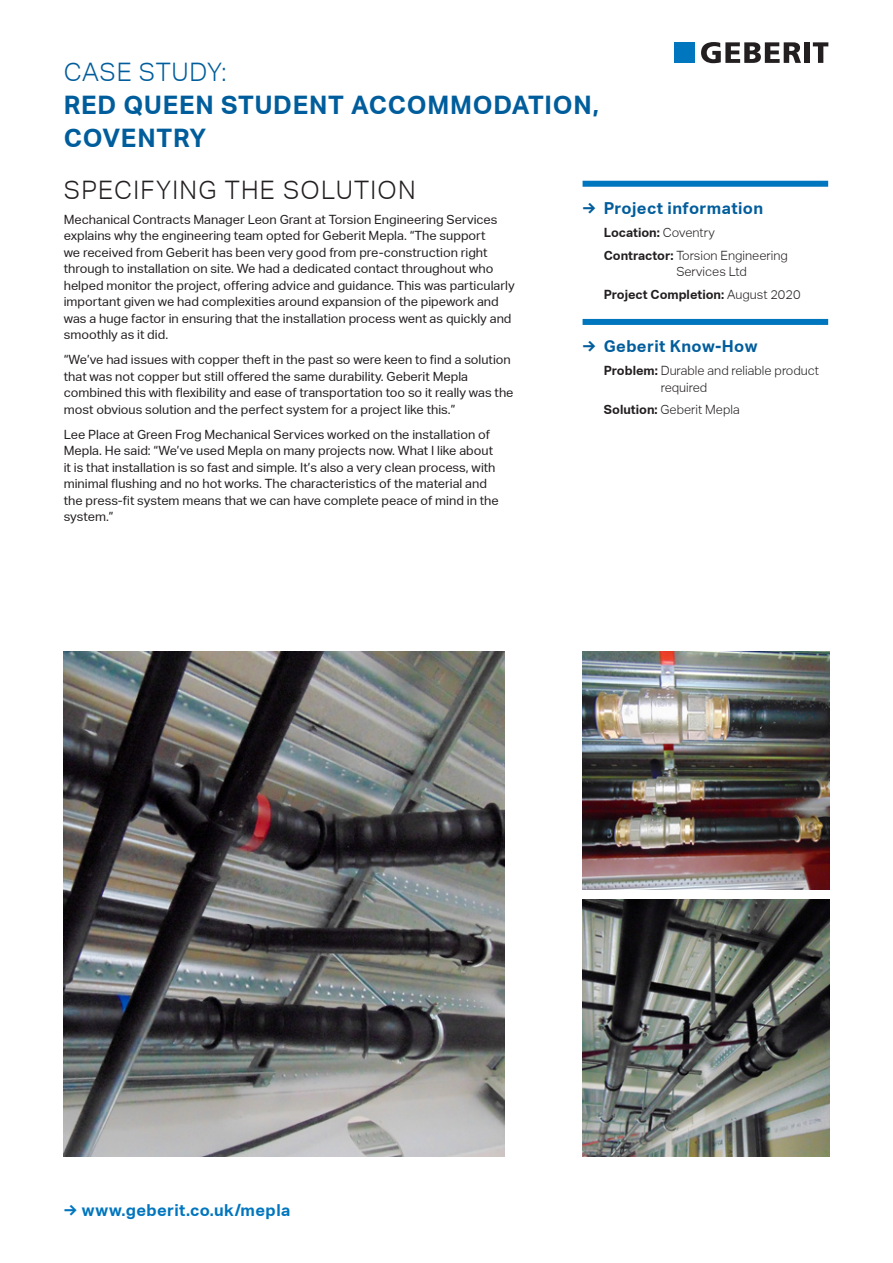
<style>
.page{position:relative;width:893px;height:1263px;background:#fff}
.page>*{position:absolute;margin:0;border:0;box-sizing:border-box;transform-origin:0 0}
.t1{font:700 25.5px/33px "Aktiv Grotesk Geberit";letter-spacing:.03em;color:#005d9c}
.t2{font:300 25.5px "Aktiv Grotesk Geberit";letter-spacing:.05em;color:#231f20}
.t3{font:700 16.5px "Aktiv Grotesk Geberit";letter-spacing:.025em;color:#005d9c}
.t4{font:700 16.5px "Aktiv Grotesk Geberit";letter-spacing:.025em;color:#0076be}
.t5{font:12.75px/16.5px "Aktiv Grotesk Geberit";color:#231f20}
.t6{font:300 12.75px/16.5px "Aktiv Grotesk Geberit";color:#231f20}
.t7{font:700 12.75px "Aktiv Grotesk Geberit";color:#231f20}
.s1{font-weight:300}
.s2{font-weight:700}
</style>
<div class="page">
<svg style="left:701px;top:42px;width:100px;height:21px"></svg>
<div style="left:804px;top:42px;width:6px;height:21px;background:#231f20"></div>
<svg style="left:813px;top:42px;width:15px;height:21px"></svg>
<div style="left:675px;top:42px;width:20px;height:21px;background:#0076be"></div>
<img style="left:583px;top:652px;width:246px;height:238px">
<img style="left:583px;top:899px;width:246px;height:258px">
<img style="left:64px;top:652px;width:440px;height:505px">
<div style="left:583px;top:181px;width:245px;height:6px;background:#0076be"></div>
<div style="left:583px;top:319px;width:245px;height:6px;background:#0076be"></div>
<p class="t1" style="left:64px;top:56px;width:537px"><span class="s1">CASE STUDY:<br></span>RED QUEEN STUDENT ACCOMMODATION,<br>COVENTRY</p>
<p class="t2" style="left:64px;top:175px;width:353px">SPECIFYING THE SOLUTION</p>
<p class="t5" style="left:64px;top:211px;width:452px">Mechanical Contracts Manager Leon Grant at Torsion Engineering Services explains why the engineering team opted for Geberit Mepla. “The support<br>we received from Geberit has been very good from pre-construction right through to installation on site. We had a dedicated contact throughout who helped monitor the project, offering advice and guidance. This was particularly important given we had complexities around expansion of the pipework and was a huge factor in ensuring that the installation process went as quickly and smoothly as it did.</p>
<p class="t5" style="left:64px;top:352px;width:451px">“We’ve had issues with copper theft in the past so were keen to find a solution that was not copper but still offered the same durability. Geberit Mepla combined this with flexibility and ease of transportation too so it really was the most obvious solution and the perfect system for a project like this.”</p>
<p class="t5" style="left:64px;top:426px;width:436px">Lee Place at Green Frog Mechanical Services worked on the installation of Mepla. He said: “We’ve used Mepla on many projects now. What I like about it is that installation is so fast and simple. It’s also a very clean process, with minimal flushing and no hot works. The characteristics of the material and the press-fit system means that we can have complete peace of mind in the system.”</p>
<p class="t3" style="left:583px;top:198px;width:182px">→ Project information</p>
<p class="t7" style="left:604px;top:225px;width:113px">Location: <span class="s1">Coventry</span></p>
<p class="t6" style="left:676px;top:247px;width:113px;text-indent:-73px"><span class="s2">Contractor:</span> Torsion Engineering<br>Services Ltd</p>
<p class="t7" style="left:604px;top:287px;width:198px">Project Completion: <span class="s1">August 2020</span></p>
<p class="t3" style="left:583px;top:337px;width:176px">→ Geberit Know-How</p>
<p class="t6" style="left:661px;top:362px;width:160px;text-indent:-57px"><span class="s2">Problem:</span> Durable and reliable product required</p>
<p class="t6" style="left:604px;top:402px;width:137px"><span class="s2">Solution:</span> Geberit Mepla</p>
<p class="t4" style="left:64px;top:1201px;width:228px">→ www.geberit.co.uk/mepla</p>
</div>
